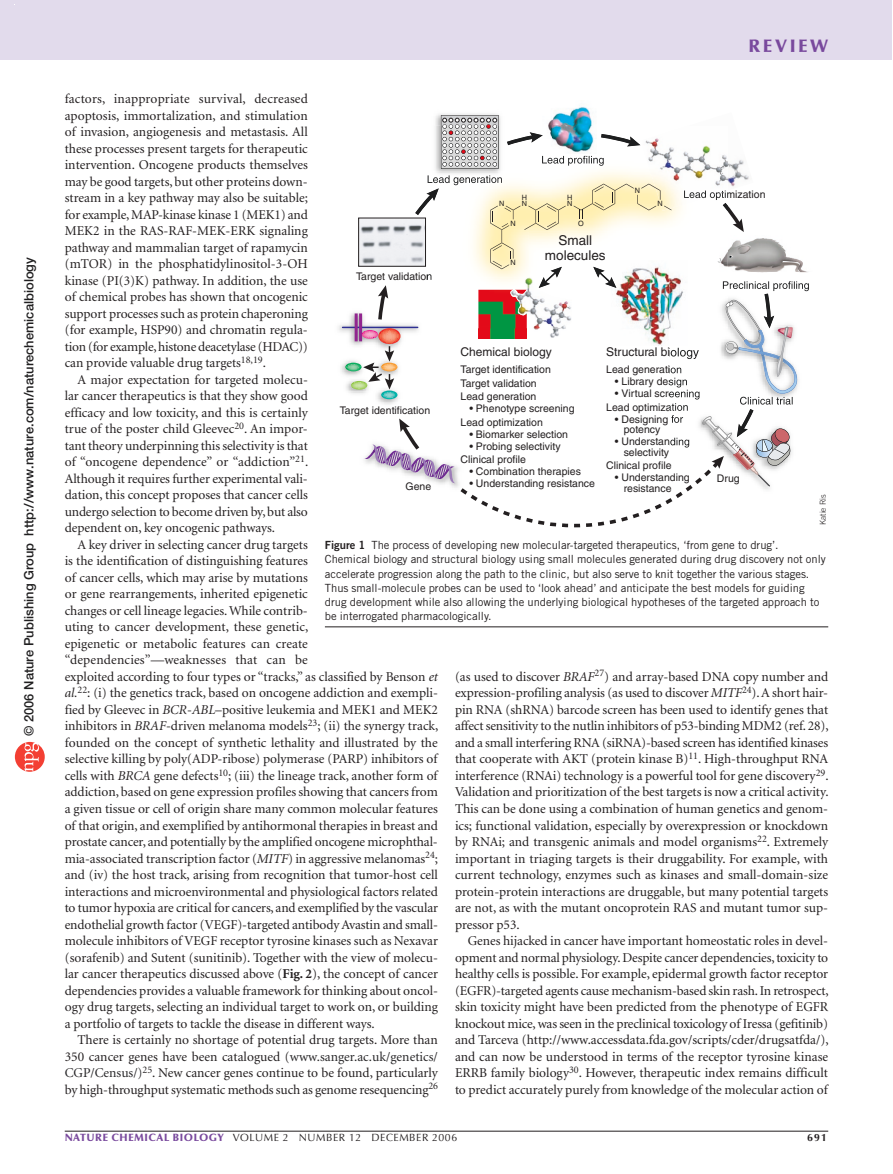
<style>
.page{position:relative;width:893px;height:1174px;background:#fff}
.page>*{position:absolute;margin:0;border:0;box-sizing:border-box;transform-origin:0 0}
.t1{font:900 18px "Optima";letter-spacing:.15em;color:#79499d}
.t2{font:13.5px/16.5px "Minion";letter-spacing:-.005em;color:#231f20;text-align:justify}
.t3{font:13.5px/15px "Helvetica";color:#231f20;text-align:center}
.t4{font:500 12.9px "Helvetica Neue";color:#201f20}
.t5{font:12px "Helvetica";color:#231f20}
.t6{font:11.25px/14.2px "Trade Gothic";letter-spacing:-.005em;color:#231f20}
.t7{font:10.5px/13.5px "Helvetica";color:#231f20}
.t8{font:10.5px "Optima";letter-spacing:.05em;color:#231f20}
.t9{font:700 10.5px "Optima";color:#231f20}
.t10{font:300 8.25px "Trade Gothic";letter-spacing:-.005em;color:#231f20}
.t11{font:7.35px/6px "Helvetica";color:#231f20}
.s1{font-family:"Helvetica Neue Medium 2";font-weight:400}
.s2{font-style:italic}
.s3{font-weight:700}
.s4{color:#272628}
.s5{font-family:"Trade Gothic Bold Two"}
.s6{font-weight:900;color:#79499d}
</style>
<div class="page">
<div style="left:1px;top:0;width:891px;height:59px;background:#e2dbec"></div>
<img style="left:728px;top:160px;width:16px;height:15px">
<hr style="left:343px;top:327px;width:75px;height:1px;background:#2e3092">
<img style="left:552px;top:106px;width:40px;height:20px">
<img style="left:435px;top:114px;width:117px;height:12px">
<img style="left:552px;top:126px;width:89px;height:49px">
<svg style="left:601px;top:134px;width:39px;height:12px"></svg>
<img style="left:552px;top:156px;width:52px;height:10px">
<img style="left:641px;top:138px;width:87px;height:37px">
<img style="left:435px;top:126px;width:117px;height:48px">
<svg style="left:542px;top:156px;width:10px;height:10px"></svg>
<svg style="left:507px;top:132px;width:36px;height:13px"></svg>
<svg style="left:441px;top:115px;width:58px;height:54px;background:#b8b6b7"></svg>
<img style="left:797px;top:259px;width:11px;height:14px">
<img style="left:797px;top:281px;width:11px;height:10px">
<svg style="left:345px;top:175px;width:452px;height:353px"></svg>
<hr style="left:325px;top:626px;width:503px;height:1px;background:#231f20">
<hr style="left:65px;top:1130px;width:763px;height:1px;background:#231f20">
<svg style="left:15px;top:742px;width:30px;height:29px"></svg>
<p class="t4" style="left:24px;top:736px;width:480px;rotate:-90deg">© 200<span class="s1">6</span> Nature Publishing Group http://www.nature.com/naturechemicalbiology</p>
<h1 class="t1" style="left:748px;top:38px;width:81px">REVIEW</h1>
<p class="t2" style="left:65px;top:92px;width:245px">factors, inappropriate survival, decreased apoptosis, immortalization, and stimulation of invasion, angiogenesis and metastasis. All these processes present targets for therapeutic intervention. Oncogene products themselves may be good targets, but other proteins down&shy;stream in a key pathway may also be suitable; for example, MAP-kinase kinase 1 (MEK1) and MEK2 in the RAS-RAF-MEK-ERK signaling pathway and mammalian target of rapamycin (mTOR) in the phosphatidylinositol-3-OH kinase (PI(3)K) pathway. In addition, the use of chemical probes has shown that oncogenic support processes such as protein chaperoning (for example, HSP90) and chromatin regula&shy;tion (for example, histone deacetylase (HDAC)) can provide valuable drug targets<sup>18,19</sup>.</p>
<p class="t2" style="left:65px;top:372px;width:245px;text-indent:13px">A major expectation for targeted molecu&shy;lar cancer therapeutics is that they show good efficacy and low toxicity, and this is certainly true of the poster child Gleevec<sup>20</sup>. An impor&shy;tant theory underpinning this selectivity is that of “oncogene dependence” or “addiction”<sup>21</sup>.<br>Although it requires further experimental vali&shy;dation, this concept proposes that cancer cells undergo selection to become driven by, but also dependent on, key oncogenic pathways.</p>
<p class="t2" style="left:65px;top:537px;width:375px;text-align:left;text-indent:13px">A key driver in selecting cancer drug targets<br>is the identification of distinguishing features<br>of cancer cells, which may arise by mutations<br>or gene rearrangements, inherited epigenetic<br>changes or cell lineage legacies. While contrib-<br>uting to cancer development, these genetic,<br>epigenetic or metabolic features can create “dependencies”—weaknesses that can be<br>exploited according to four types or “tracks,” as classified by Benson <span class="s2">et al.</span><sup>22</sup>: (i) the genetics track, based on oncogene addiction and exempli&shy;fied by Gleevec in <span class="s2">BCR</span>-<span class="s2">ABL</span>–positive leukemia and MEK1 and MEK2 inhibitors in <span class="s2">BRAF</span>-driven melanoma models<sup>23</sup>; (ii) the synergy track, founded on the concept of synthetic lethality and illustrated by the selective killing by poly(ADP-ribose) polymerase (PARP) inhibitors of cells with <span class="s2">BRCA</span> gene defects<sup>10</sup>; (iii) the lineage track, another form of addiction, based on gene expression profiles showing that cancers from a given tissue or cell of origin share many common molecular features of that origin, and exemplified by antihormonal therapies in breast and prostate cancer, and potentially by the amplified oncogene microphthal&shy;mia-associated transcription factor (<span class="s2">MITF</span>) in aggressive melanomas<sup>24</sup>; and (iv) the host track, arising from recognition that tumor-host cell interactions and microenvironmental and physiological factors related to tumor hypoxia are critical for cancers, and exemplified by the vascular endothelial growth factor (VEGF)-targeted antibody Avastin and small&shy;molecule inhibitors of VEGF receptor tyrosine kinases such as Nexavar (sorafenib) and Sutent (sunitinib). Together with the view of molecu&shy;lar cancer therapeutics discussed above (<span class="s3">Fig. 2</span>), the concept of cancer dependencies provides a valuable framework for thinking about oncol&shy;ogy drug targets, selecting an individual target to work on, or building a portfolio of targets to tackle the disease in different ways.</p>
<p class="t2" style="left:65px;top:1032px;width:375px;text-indent:13px">There is certainly no shortage of potential drug targets. More than 350 cancer genes have been catalogued (<span class="s4">www.sanger.ac.uk/genetics/ CGP/Census/)</span><sup>25</sup>. New cancer genes continue to be found, particularly by high-throughput systematic methods such as genome resequencing<sup>26</sup></p>
<p class="t11" style="left:635px;top:188px;width:7px">N</p>
<p class="t7" style="left:683px;top:188px;width:84px">Lead optimization</p>
<p class="t11" style="left:499px;top:202px;width:7px">N</p>
<p class="t11" style="left:522px;top:195px;width:7px">H<br>N</p>
<p class="t11" style="left:567px;top:195px;width:7px">H<br>N</p>
<p class="t11" style="left:658px;top:202px;width:7px">N</p>
<p class="t11" style="left:578px;top:221px;width:7px">O</p>
<p class="t11" style="left:510px;top:221px;width:7px">N</p>
<p class="t3" style="left:545px;top:234px;width:62px">Small molecules</p>
<p class="t11" style="left:510px;top:260px;width:7px">N</p>
<p class="t7" style="left:356px;top:270px;width:78px">Target validation</p>
<p class="t5" style="left:461px;top:348px;width:93px">Chemical biology</p>
<p class="t5" style="left:606px;top:348px;width:94px">Structural biology</p>
<p class="t7" style="left:461px;top:364px;width:92px">Target identification<br>Target validation<br>Lead generation</p>
<p class="t7" style="left:461px;top:403px;width:115px;text-indent:9px">• Phenotype screening<br>Lead optimization</p>
<p class="t7" style="left:469px;top:428px;width:100px">• Biomarker selection</p>
<p class="t7" style="left:461px;top:440px;width:101px;text-indent:9px">• Probing selectivity<br>Clinical profile</p>
<p class="t7" style="left:469px;top:466px;width:113px">• Combination therapies</p>
<p class="t7" style="left:469px;top:478px;width:127px">• Understanding resistance</p>
<p class="t7" style="left:606px;top:364px;width:77px">Lead generation</p>
<p class="t7" style="left:615px;top:376px;width:74px">• Library design</p>
<p class="t7" style="left:606px;top:388px;width:95px;text-indent:9px">• Virtual screening<br>Lead optimization</p>
<p class="t7" style="left:624px;top:415px;width:61px;line-height:10.5px;text-indent:-9px">• Designing for potency</p>
<p class="t7" style="left:624px;top:437px;width:68px;line-height:10.5px;text-indent:-9px">• Understanding selectivity</p>
<p class="t7" style="left:606px;top:460px;width:67px">Clinical profile</p>
<p class="t7" style="left:624px;top:473px;width:68px;line-height:10.5px;text-indent:-9px">• Understanding resistance</p>
<p class="t7" style="left:340px;top:404px;width:92px">Target identification</p>
<p class="t7" style="left:717px;top:472px;width:24px">Drug</p>
<p class="t7" style="left:405px;top:480px;width:27px">Gene</p>
<p class="t10" style="left:820px;top:525px;width:32px;rotate:-90deg">Katie Ris</p>
<p class="t6" style="left:325px;top:539px;width:502px"><span class="s5">Figure 1</span> The process of developing new molecular-targeted therapeutics, ‘from gene to drug’.<br>Chemical biology and structural biology using small molecules generated during drug discovery not only accelerate progression along the path to the clinic, but also serve to knit together the various stages.<br>Thus small-molecule probes can be used to ‘look ahead’ and anticipate the best models for guiding drug development while also allowing the underlying biological hypotheses of the targeted approach to be interrogated pharmacologically.</p>
<p class="t2" style="left:455px;top:669px;width:375px">(as used to discover <span class="s2">BRAF</span><sup>27</sup>) and array-based DNA copy number and expression-profiling analysis (as used to discover <span class="s2">MITF</span><sup>24</sup>). A short hair&shy;pin RNA (shRNA) barcode screen has been used to identify genes that affect sensitivity to the nutlin inhibitors of p53-binding MDM2 (ref. 28), and a small interfering RNA (siRNA)-based screen has identified kinases that cooperate with AKT (protein kinase B)<sup>11</sup>. High-throughput RNA interference (RNAi) technology is a powerful tool for gene discovery<sup>29</sup>.<br>Validation and prioritization of the best targets is now a critical activity.<br>This can be done using a combination of human genetics and genom&shy;ics; functional validation, especially by overexpression or knockdown by RNAi; and transgenic animals and model organisms<sup>22</sup>. Extremely important in triaging targets is their druggability. For example, with current technology, enzymes such as kinases and small-domain-size protein-protein interactions are druggable, but many potential targets are not, as with the mutant oncoprotein RAS and mutant tumor sup&shy;pressor p53.</p>
<p class="t2" style="left:455px;top:933px;width:375px;text-indent:13px">Genes hijacked in cancer have important homeostatic roles in devel&shy;opment and normal physiology. Despite cancer dependencies, toxicity to healthy cells is possible. For example, epidermal growth factor receptor (EGFR)-targeted agents cause mechanism-based skin rash. In retrospect, skin toxicity might have been predicted from the phenotype of EGFR knockout mice, was seen in the preclinical toxicology of Iressa (gefitinib) and Tarceva (http://www.accessdata.fda.gov/scripts/cder/drugsatfda/), and can now be understood in terms of the receptor tyrosine kinase ERRB family biology<sup>30</sup>. However, therapeutic index remains difficult to predict accurately purely from knowledge of the molecular action of</p>
<p class="t8" style="left:65px;top:1133px;width:394px"><span class="s6">NATURE CHEMICAL BIOLOGY</span> VOLUME 2 NUMBER 12 DECEMBER 2006</p>
<p class="t9" style="left:807px;top:1133px;width:21px">691</p>
</div>
